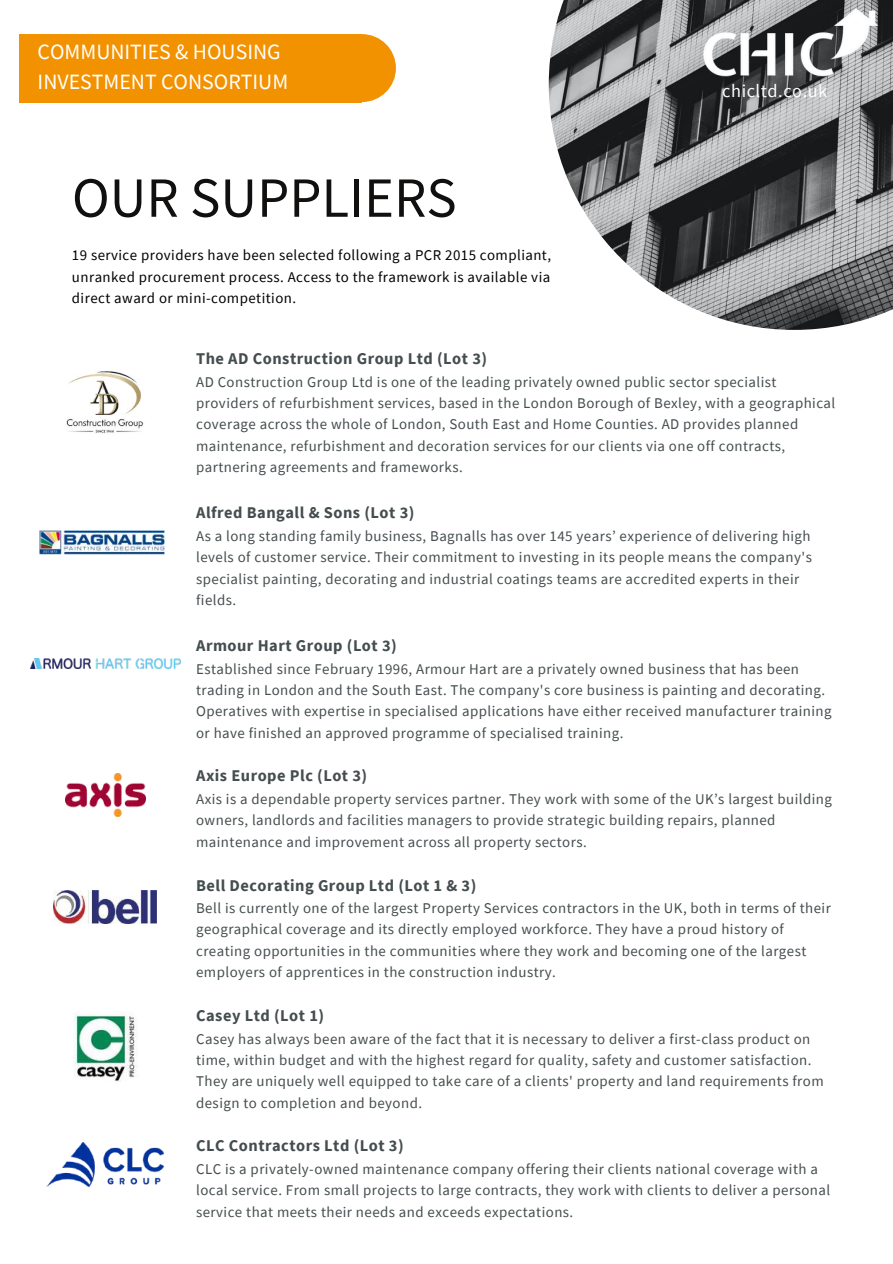
<style>
.page{position:relative;width:893px;height:1264px;background:#fff}
.page>*{position:absolute;margin:0;border:0;box-sizing:border-box;transform-origin:0 0}
.t1{font:56.85px "Source Sans Pro";color:#12100f}
.t2{font:21.9px/30.3px "Source Sans Pro";color:#fff}
.t3{font:18.3px "Source Sans Pro";letter-spacing:.03em;color:#fff}
.t4{font:700 16.35px "Source Sans Pro";letter-spacing:.03em;color:#454d4f}
.t5{font:14.85px/21.3px "Source Sans Pro";letter-spacing:.03em;color:#454d4f}
.t6{font:14.85px/21.3px "Source Sans Pro";letter-spacing:.03em;color:#000;text-align:justify}
</style>
<div class="page">
<div style="left:328px;top:34px;width:68px;height:68px;background:#f39200;border-radius:50%"></div>
<div style="left:20px;top:34px;width:342px;height:68px;background:#f39200"></div>
<img style="left:548px;top:0;width:344px;height:330px">
<img style="left:696px;top:6px;width:182px;height:83px">
<img style="left:30px;top:658px;width:151px;height:11px">
<img style="left:65px;top:774px;width:80px;height:42px">
<img style="left:53px;top:890px;width:104px;height:33px">
<img style="left:73px;top:1011px;width:63px;height:70px">
<img style="left:47px;top:1142px;width:116px;height:44px">
<img style="left:66px;top:371px;width:78px;height:62px">
<img style="left:39px;top:530px;width:125px;height:24px">
<h2 class="t2" style="left:38px;top:36px;width:252px">COMMUNITIES &amp; HOUSING<br>INVESTMENT CONSORTIUM</h2>
<h1 class="t1" style="left:72px;top:161px;width:386px">OUR SUPPLIERS</h1>
<p class="t6" style="left:72px;top:244px;width:480px">19 service providers have been selected following a PCR 2015 compliant, unranked procurement process. Access to the framework is available via direct award or mini-competition.</p>
<p class="t3" style="left:722px;top:79px;width:106px">chicltd.co.uk</p>
<p class="t4" style="left:196px;top:348px;width:292px">The AD Construction Group Ltd (Lot 3)</p>
<p class="t5" style="left:196px;top:371px;width:640px">AD Construction Group Ltd is one of the leading privately owned public sector specialist providers of refurbishment services, based in the London Borough of Bexley, with a geographical coverage across the whole of London, South East and Home Counties. AD provides planned maintenance, refurbishment and decoration services for our clients via one off contracts, partnering agreements and frameworks.</p>
<p class="t4" style="left:196px;top:502px;width:220px">Alfred Bangall &amp; Sons (Lot 3)</p>
<p class="t5" style="left:196px;top:525px;width:617px">As a long standing family business, Bagnalls has over 145 years’ experience of delivering high levels of customer service. Their commitment to investing in its people means the company's specialist painting, decorating and industrial coatings teams are accredited experts in their fields.</p>
<p class="t4" style="left:196px;top:635px;width:202px">Armour Hart Group (Lot 3)</p>
<p class="t5" style="left:196px;top:657px;width:637px">Established since February 1996, Armour Hart are a privately owned business that has been trading in London and the South East. The company's core business is painting and decorating.<br>Operatives with expertise in specialised applications have either received manufacturer training or have finished an approved programme of specialised training.</p>
<p class="t4" style="left:196px;top:765px;width:173px">Axis Europe Plc (Lot 3)</p>
<p class="t5" style="left:196px;top:788px;width:637px">Axis is a dependable property services partner. They work with some of the UK’s largest building owners, landlords and facilities managers to provide strategic building repairs, planned maintenance and improvement across all property sectors.</p>
<p class="t4" style="left:196px;top:874px;width:282px">Bell Decorating Group Ltd (Lot 1 &amp; 3)</p>
<p class="t5" style="left:196px;top:897px;width:636px">Bell is currently one of the largest Property Services contractors in the UK, both in terms of their geographical coverage and its directly employed workforce. They have a proud history of creating opportunities in the communities where they work and becoming one of the largest employers of apprentices in the construction industry.</p>
<p class="t4" style="left:196px;top:1004px;width:129px">Casey Ltd (Lot 1)</p>
<p class="t5" style="left:196px;top:1027px;width:629px">Casey has always been aware of the fact that it is necessary to deliver a first-class product on time, within budget and with the highest regard for quality, safety and customer satisfaction.<br>They are uniquely well equipped to take care of a clients' property and land requirements from design to completion and beyond.</p>
<p class="t4" style="left:196px;top:1135px;width:209px">CLC Contractors Ltd (Lot 3)</p>
<p class="t5" style="left:196px;top:1157px;width:635px">CLC is a privately-owned maintenance company offering their clients national coverage with a local service. From small projects to large contracts, they work with clients to deliver a personal service that meets their needs and exceeds expectations.</p>
</div>
